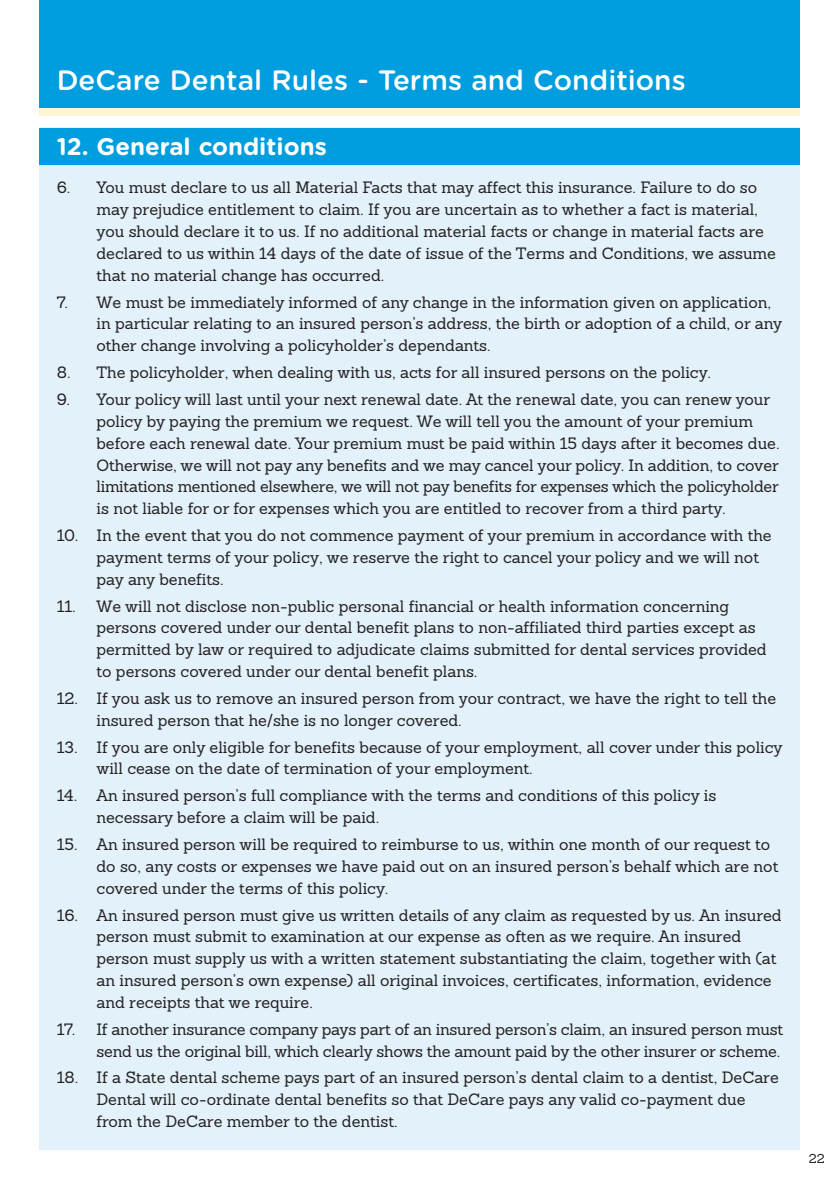
<style>
.page{position:relative;width:840px;height:1191px;background:#fff}
.page>*{position:absolute;margin:0;border:0;box-sizing:border-box;transform-origin:0 0}
.t1{font:500 28px "Gotham Rounded";color:#fff}
.t2{font:700 24px "Gotham Rounded";color:#fff}
.t3{font:16px/21.8px "Sanchez Slab";color:#231f20}
.t4{font:12.6px "Sanchez Slab";color:#231f20}
</style>
<div class="page">
<div style="left:40px;top:128px;width:759px;height:1022px;background:#e2f1fa"></div>
<div style="left:40px;top:128px;width:759px;height:36px;background:#009ddf"></div>
<div style="left:40px;top:0;width:759px;height:111px;background:#009ddf"></div>
<div style="left:40px;top:108px;width:759px;height:8px;background:#fef4d2"></div>
<h1 class="t1" style="left:57px;top:71px;width:630px">DeCare Dental Rules - Terms and Conditions</h1>
<h2 class="t2" style="left:57px;top:138px;width:271px">12. General conditions</h2>
<p class="t3" style="left:96px;top:179px;width:680px;text-indent:-40px">6. You must declare to us all Material Facts that may affect this insurance. Failure to do so may prejudice entitlement to claim. If you are uncertain as to whether a fact is material, you should declare it to us. If no additional material facts or change in material facts are declared to us within 14 days of the date of issue of the Terms and Conditions, we assume that no material change has occurred.</p>
<p class="t3" style="left:96px;top:293px;width:686px;text-indent:-40px">7. We must be immediately informed of any change in the information given on application, in particular relating to an insured person’s address, the birth or adoption of a child, or any other change involving a policyholder’s dependants.</p>
<p class="t3" style="left:57px;top:363px;width:655px">8. The policyholder, when dealing with us, acts for all insured persons on the policy.</p>
<p class="t3" style="left:96px;top:390px;width:684px;text-indent:-40px">9. Your policy will last until your next renewal date. At the renewal date, you can renew your policy by paying the premium we request. We will tell you the amount of your premium before each renewal date. Your premium must be paid within 15 days after it becomes due.<br>Otherwise, we will not pay any benefits and we may cancel your policy. In addition, to cover limitations mentioned elsewhere, we will not pay benefits for expenses which the policyholder is not liable for or for expenses which you are entitled to recover from a third party.</p>
<p class="t3" style="left:96px;top:526px;width:676px;text-indent:-40px">10. In the event that you do not commence payment of your premium in accordance with the payment terms of your policy, we reserve the right to cancel your policy and we will not pay any benefits.</p>
<p class="t3" style="left:96px;top:596px;width:671px;text-indent:-40px">11. We will not disclose non-public personal financial or health information concerning persons covered under our dental benefit plans to non-affiliated third parties except as permitted by law or required to adjudicate claims submitted for dental services provided to persons covered under our dental benefit plans.</p>
<p class="t3" style="left:96px;top:689px;width:681px;text-indent:-40px">12. If you ask us to remove an insured person from your contract, we have the right to tell the insured person that he/she is no longer covered.</p>
<p class="t3" style="left:96px;top:737px;width:687px;text-indent:-40px">13. If you are only eligible for benefits because of your employment, all cover under this policy will cease on the date of termination of your employment.</p>
<p class="t3" style="left:96px;top:786px;width:621px;text-indent:-40px">14. An insured person’s full compliance with the terms and conditions of this policy is necessary before a claim will be paid.</p>
<p class="t3" style="left:96px;top:835px;width:683px;text-indent:-40px">15. An insured person will be required to reimburse to us, within one month of our request to do so, any costs or expenses we have paid out on an insured person’s behalf which are not covered under the terms of this policy.</p>
<p class="t3" style="left:96px;top:905px;width:686px;text-indent:-40px">16. An insured person must give us written details of any claim as requested by us. An insured person must submit to examination at our expense as often as we require. An insured person must supply us with a written statement substantiating the claim, together with (at an insured person’s own expense) all original invoices, certificates, information, evidence and receipts that we require.</p>
<p class="t3" style="left:57px;top:1019px;width:727px;text-align:right">17. If another insurance company pays part of an insured person’s claim, an insured person must send us the original bill, which clearly shows the amount paid by the other insurer or scheme.</p>
<p class="t3" style="left:96px;top:1068px;width:683px;text-indent:-40px">18. If a State dental scheme pays part of an insured person’s dental claim to a dentist, DeCare<br>Dental will co-ordinate dental benefits so that DeCare pays any valid co-payment due from the DeCare member to the dentist.</p>
<p class="t4" style="left:808px;top:1153px;width:17px">22</p>
</div>
